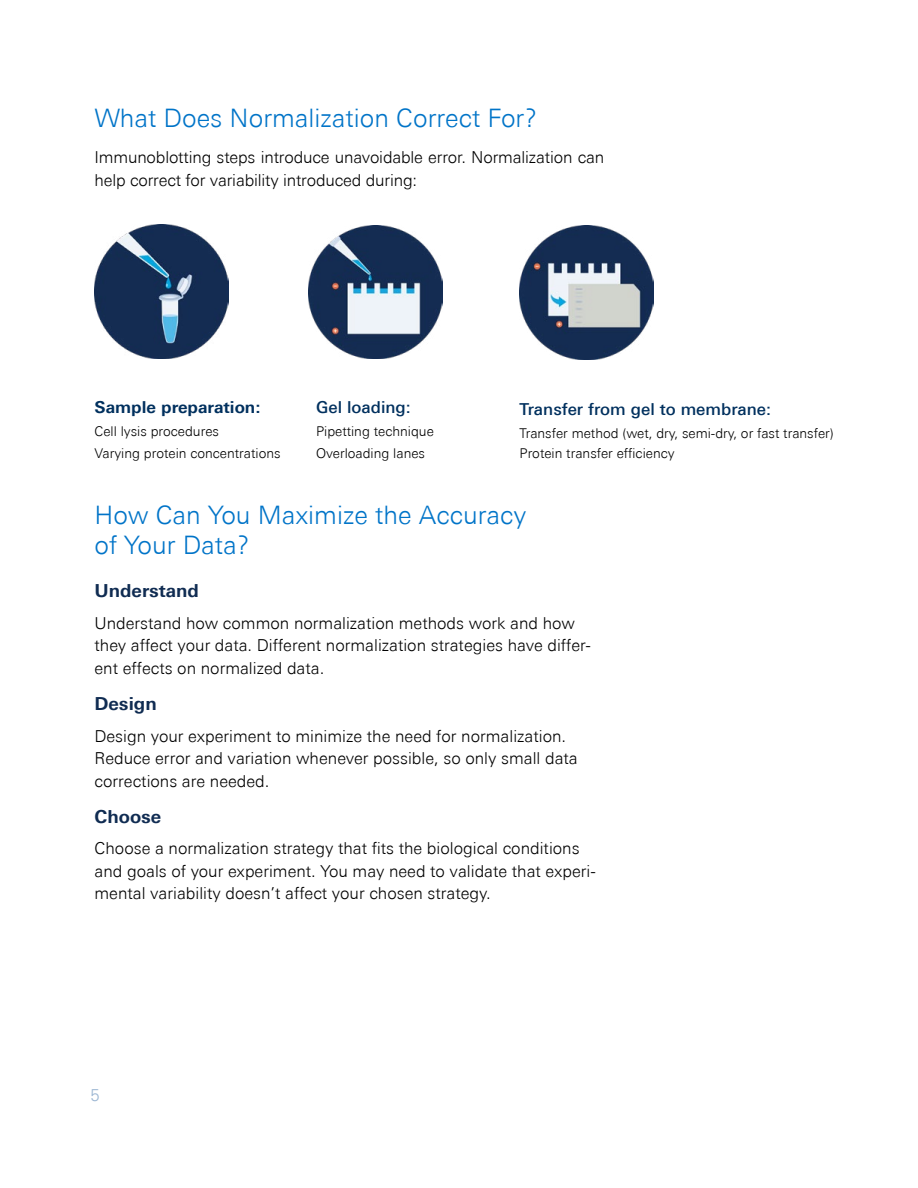
<style>
.page{position:relative;width:918px;height:1188px;background:#fff}
.page>*{position:absolute;margin:0;border:0;box-sizing:border-box;transform-origin:0 0}
.t1{font:300 25.5px/30.6px "Univers Next Pro";color:#0074c8}
.t2{font:700 18px "Univers Next Pro";color:#102c52}
.t3{font:300 16.5px/22.5px "Univers Next Pro";color:#000}
.t4{font:500 16.5px "Univers Next Pro";color:#00305e}
.t5{font:700 16.5px "Univers Next Pro";color:#00305e}
.t6{font:300 16.5px "Univers Next Pro";color:#9db7d3}
.t7{font:300 13.5px/21.6px "Univers Next Pro";color:#000}
</style>
<div class="page">
<img style="left:309px;top:225px;width:133px;height:134px">
<img style="left:520px;top:225px;width:134px;height:135px">
<img style="left:94px;top:225px;width:135px;height:134px">
<h1 class="t1" style="left:95px;top:103px;width:444px">What Does Normalization Correct For?</h1>
<p class="t3" style="left:95px;top:146px;width:511px">Immunoblotting steps introduce unavoidable error. Normalization can help correct for variability introduced during:</p>
<p class="t5" style="left:95px;top:398px;width:168px">Sample preparation:</p>
<p class="t7" style="left:94px;top:421px;width:188px">Cell lysis procedures<br>Varying protein concentrations</p>
<p class="t4" style="left:316px;top:398px;width:96px">Gel loading:</p>
<p class="t7" style="left:316px;top:421px;width:119px">Pipetting technique<br>Overloading lanes</p>
<p class="t4" style="left:520px;top:399px;width:253px">Transfer from gel to membrane:</p>
<p class="t7" style="left:520px;top:423px;width:316px;line-height:20.5px">Transfer method (wet, dry, semi-dry, or fast transfer)<br>Protein transfer efficiency</p>
<h1 class="t1" style="left:95px;top:499px;width:433px">How Can You Maximize the Accuracy of Your Data?</h1>
<p class="t2" style="left:95px;top:580px;width:106px">Understand</p>
<p class="t3" style="left:95px;top:612px;width:498px">Understand how common normalization methods work and how they affect your data. Different normalization strategies have differ&shy;ent effects on normalized data.</p>
<p class="t2" style="left:95px;top:693px;width:64px">Design</p>
<p class="t3" style="left:95px;top:724px;width:485px">Design your experiment to minimize the need for normalization.<br>Reduce error and variation whenever possible, so only small data corrections are needed.</p>
<p class="t2" style="left:95px;top:805px;width:68px">Choose</p>
<p class="t3" style="left:95px;top:837px;width:503px">Choose a normalization strategy that fits the biological conditions and goals of your experiment. You may need to validate that experi&shy;mental variability doesn’t affect your chosen strategy.</p>
<p class="t6" style="left:91px;top:1086px;width:11px">5</p>
</div>
